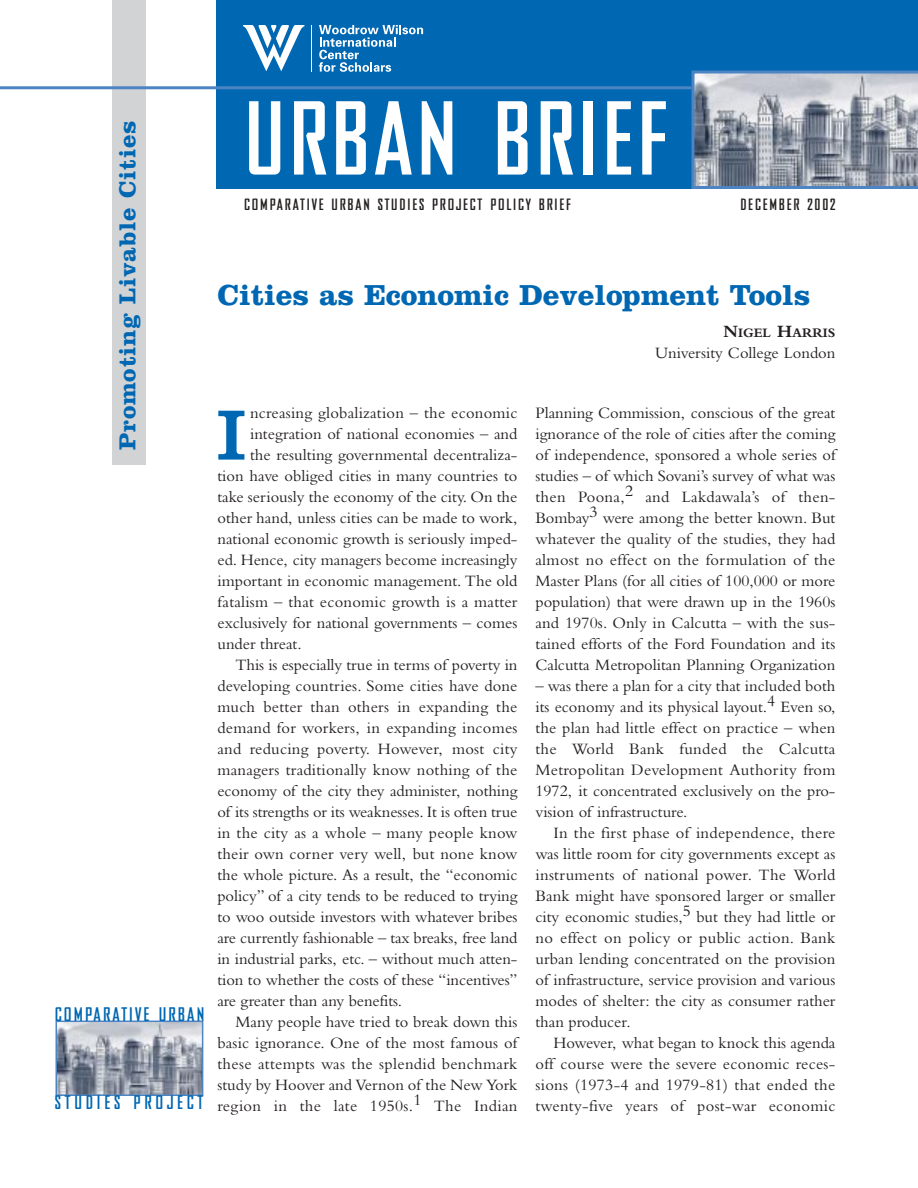
<style>
.page{position:relative;width:918px;height:1188px;background:#fff}
.page>*{position:absolute;margin:0;border:0;box-sizing:border-box;transform-origin:0 0}
.t1{font:700 96px "Bureau Agency";letter-spacing:.04em;color:#fff}
.t2{font:73.8px "Clarendon";color:#0067b2}
.t3{font:700 30px "Clarendon";color:#0067b2}
.t4{font:700 24px "Clarendon";letter-spacing:.03em;color:#0067b2}
.t5{font:700 18px "Bureau Agency";letter-spacing:.12em;color:#0067b2}
.t6{font:700 18px "Bureau Agency";letter-spacing:.21em;color:#0067b2}
.t7{font:16.5px/21px "Bembo";color:#231f1f;text-align:justify}
.t8{font:16.5px "Bembo";letter-spacing:.02em;color:#231f1f}
.t9{font:700 15px "Bureau Agency";letter-spacing:.12em;color:#231f1f}
.t10{font:700 13.5px "Bembo";color:#231f1f}
.s1{font-size:18px}
</style>
<div class="page">
<div style="left:112px;top:0;width:33px;height:465px;background:#d1d3d5"></div>
<div style="left:216px;top:0;width:702px;height:189px;background:#0067b2"></div>
<svg style="left:692px;top:70px;width:226px;height:119px"></svg>
<svg style="left:319px;top:25px;width:104px;height:47px"></svg>
<hr style="left:311px;top:25px;width:1px;height:47px;background:#fff">
<svg style="left:243px;top:25px;width:61px;height:46px"></svg>
<hr style="left:0;top:86px;width:692px;height:3px;background:#4d84c3">
<img style="left:59px;top:1024px;width:141px;height:69px">
<div style="left:56px;top:1021px;width:147px;height:75px;border:2px solid #4d84c3"></div>
<h3 class="t4" style="left:119px;top:450px;width:330px;rotate:-90deg">Promoting Livable Cities</h3>
<p class="t5" style="left:55px;top:1008px;width:151px">COMPARATIVE URBAN</p>
<p class="t6" style="left:55px;top:1097px;width:150px">STUDIES PROJECT</p>
<h1 class="t1" style="left:244px;top:106px;width:425px">URBAN BRIEF</h1>
<p class="t9" style="left:244px;top:199px;width:328px">COMPARATIVE URBAN STUDIES PROJECT POLICY BRIEF</p>
<p class="t9" style="left:740px;top:199px;width:97px">DECEMBER 2002</p>
<h3 class="t3" style="left:218px;top:285px;width:595px">Cities as Economic Development Tools</h3>
<p class="t10" style="left:724px;top:328px;width:113px"><span class="s1">N</span>IGEL <span class="s1">H</span>ARRIS</p>
<p class="t7" style="left:655px;top:344px;width:182px">University College London</p>
<h2 class="t2" style="left:217px;top:409px;width:30px">I</h2>
<p class="t7" style="left:250px;top:403px;width:269px">ncreasing globalization – the economic</p>
<p class="t7" style="left:250px;top:424px;width:269px">integration of national economies – and</p>
<p class="t7" style="left:250px;top:445px;width:269px">the resulting governmental decentraliza-</p>
<p class="t7" style="left:217px;top:466px;width:302px">tion have obliged cities in many countries to</p>
<p class="t7" style="left:217px;top:487px;width:302px">take seriously the economy of the city. On the</p>
<p class="t7" style="left:217px;top:508px;width:302px">other hand, unless cities can be made to work,</p>
<p class="t7" style="left:217px;top:529px;width:302px">national economic growth is seriously imped-</p>
<p class="t7" style="left:217px;top:550px;width:302px">ed. Hence, city managers become increasingly</p>
<p class="t7" style="left:217px;top:571px;width:302px">important in economic management. The old</p>
<p class="t7" style="left:217px;top:592px;width:302px">fatalism – that economic growth is a matter</p>
<p class="t7" style="left:217px;top:613px;width:302px">exclusively for national governments – comes</p>
<p class="t7" style="left:217px;top:634px;width:86px">under threat.</p>
<p class="t7" style="left:235px;top:655px;width:284px">This is especially true in terms of poverty in</p>
<p class="t7" style="left:217px;top:676px;width:302px">developing countries. Some cities have done</p>
<p class="t7" style="left:217px;top:697px;width:301px">much better than others in expanding the</p>
<p class="t7" style="left:217px;top:718px;width:302px">demand for workers, in expanding incomes</p>
<p class="t7" style="left:217px;top:739px;width:302px">and reducing poverty. However, most city</p>
<p class="t7" style="left:217px;top:760px;width:301px">managers traditionally know nothing of the</p>
<p class="t7" style="left:217px;top:781px;width:301px">economy of the city they administer, nothing</p>
<p class="t7" style="left:217px;top:802px;width:302px">of its strengths or its weaknesses. It is often true</p>
<p class="t7" style="left:217px;top:823px;width:302px">in the city as a whole – many people know</p>
<p class="t7" style="left:217px;top:844px;width:301px">their own corner very well, but none know</p>
<p class="t7" style="left:217px;top:865px;width:302px">the whole picture. As a result, the “economic</p>
<p class="t7" style="left:217px;top:886px;width:302px">policy” of a city tends to be reduced to trying</p>
<p class="t7" style="left:217px;top:907px;width:302px">to woo outside investors with whatever bribes</p>
<p class="t7" style="left:217px;top:928px;width:302px">are currently fashionable – tax breaks, free land</p>
<p class="t7" style="left:217px;top:949px;width:302px">in industrial parks, etc. – without much atten-</p>
<p class="t7" style="left:217px;top:970px;width:302px">tion to whether the costs of these “incentives”</p>
<p class="t7" style="left:217px;top:991px;width:186px">are greater than any benefits.</p>
<p class="t7" style="left:235px;top:1012px;width:284px">Many people have tried to break down this</p>
<p class="t7" style="left:217px;top:1033px;width:302px">basic ignorance. One of the most famous of</p>
<p class="t8" style="left:217px;top:1057px;width:301px">these attempts was the splendid benchmark</p>
<p class="t7" style="left:217px;top:1075px;width:302px">study by Hoover and Vernon of the New York</p>
<p class="t8" style="left:217px;top:1099px;width:302px">region in the late 1950s.1 The Indian</p>
<p class="t7" style="left:535px;top:403px;width:302px">Planning Commission, conscious of the great ignorance of the role of cities after the coming of independence, sponsored a whole series of studies – of which Sovani’s survey of what was then Poona,2 and Lakdawala’s of then-Bombay3 were among the better known. But whatever the quality of the studies, they had almost no effect on the formulation of the Master Plans (for all cities of 100,000 or more population) that were drawn up in the 1960s and 1970s. Only in Calcutta – with the sus&shy;tained efforts of the Ford Foundation and its Calcutta Metropolitan Planning Organization</p>
<p class="t7" style="left:535px;top:676px;width:302px">– was there a plan for a city that included both its economy and its physical layout.4 Even so, the plan had little effect on practice – when the World Bank funded the Calcutta Metropolitan Development Authority from 1972, it concentrated exclusively on the pro&shy;vision of infrastructure.</p>
<p class="t7" style="left:535px;top:823px;width:302px;text-indent:18px">In the first phase of independence, there was little room for city governments except as instruments of national power. The World Bank might have sponsored larger or smaller city economic studies,5 but they had little or no effect on policy or public action. Bank urban lending concentrated on the provision of infrastructure, service provision and various modes of shelter: the city as consumer rather than producer.</p>
<p class="t7" style="left:535px;top:1033px;width:302px;text-indent:18px">However, what began to knock this agenda off course were the severe economic reces&shy;sions (1973-4 and 1979-81) that ended the twenty-five years of post-war economic</p>
</div>
